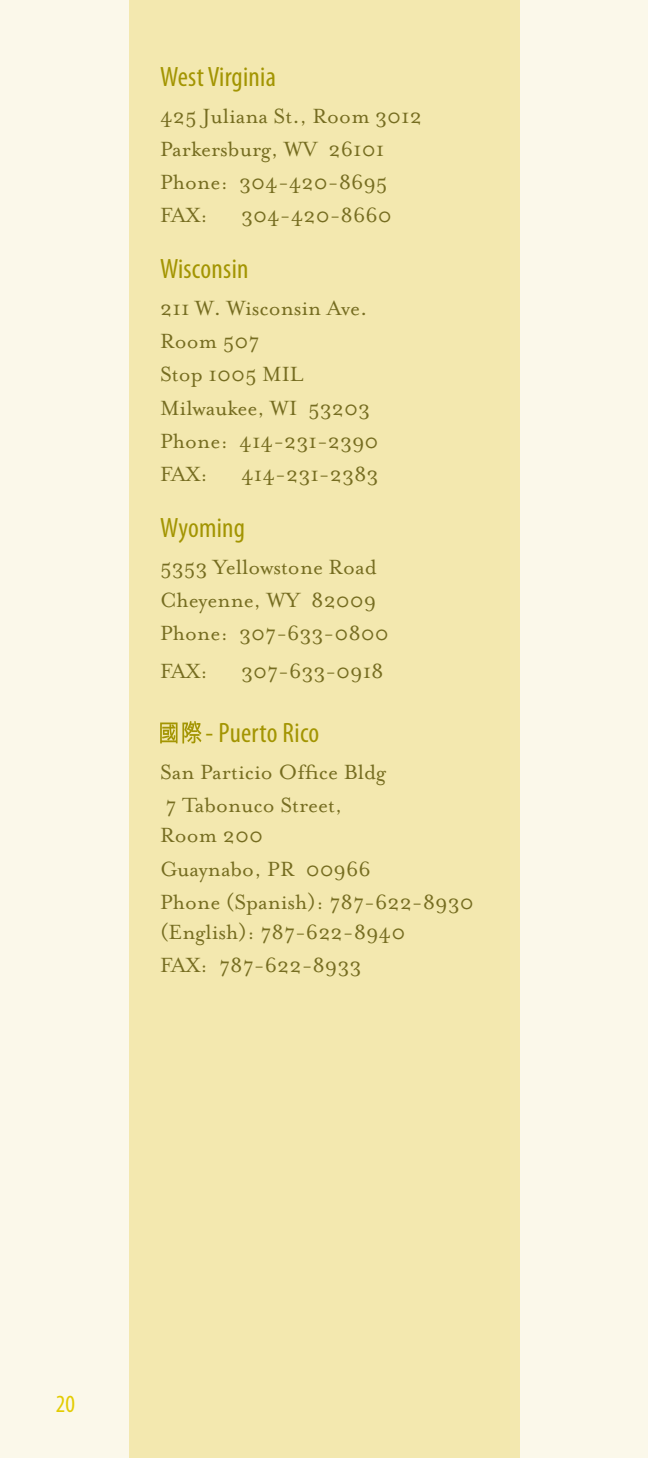
<style>
.page{position:relative;width:648px;height:1458px;background:#fbf8ea}
.page>*{position:absolute;margin:0;border:0;box-sizing:border-box;transform-origin:0 0}
.t1{font:condensed 28.12px "Myriad Pro";letter-spacing:.01em;color:#a39502}
.t2{font:condensed 24.75px "Myriad Pro";color:#e3cc02}
.t3{font:23.62px/33.3px "Mrs Eaves Roman";color:#766d21}
</style>
<div class="page">
<div style="left:129px;top:0;width:391px;height:1458px;background:#f3e8af"></div>
<svg style="left:160px;top:721px;width:42px;height:23px"></svg>
<p class="t1" style="left:160px;top:60px;width:117px">West Virginia</p>
<p class="t3" style="left:160px;top:99px;width:263px">425 Juliana St., Room 3012<br>Parkersburg, WV 26101<br>Phone: 304-420-8695<br>FAX:</p>
<p class="t3" style="left:241px;top:199px;width:152px">304-420-8660</p>
<p class="t1" style="left:160px;top:252px;width:90px">Wisconsin</p>
<p class="t3" style="left:160px;top:292px;width:220px">211 W. Wisconsin Ave.<br>Room 507<br>Stop 1005 MIL<br>Milwaukee, WI 53203<br>Phone: 414-231-2390<br>FAX:</p>
<p class="t3" style="left:241px;top:458px;width:139px">414-231-2383</p>
<p class="t1" style="left:160px;top:510px;width:86px">Wyoming</p>
<p class="t3" style="left:160px;top:550px;width:230px">5353 Yellowstone Road<br>Cheyenne, WY 82009<br>Phone: 307-633-0800</p>
<p class="t3" style="left:160px;top:654px;width:49px">FAX:</p>
<p class="t3" style="left:241px;top:654px;width:144px">307-633-0918</p>
<p class="t1" style="left:206px;top:716px;width:115px">- Puerto Rico</p>
<p class="t3" style="left:160px;top:755px;width:228px">San Particio Office Bldg<br>7 Tabonuco Street,</p>
<p class="t3" style="left:160px;top:819px;width:315px">Room 200<br>Guaynabo, PR 00966<br>Phone (Spanish): 787-622-8930</p>
<p class="t3" style="left:160px;top:916px;width:247px">(English): 787-622-8940<br>FAX: 787-622-8933</p>
<p class="t2" style="left:56px;top:1389px;width:21px">20</p>
</div>
